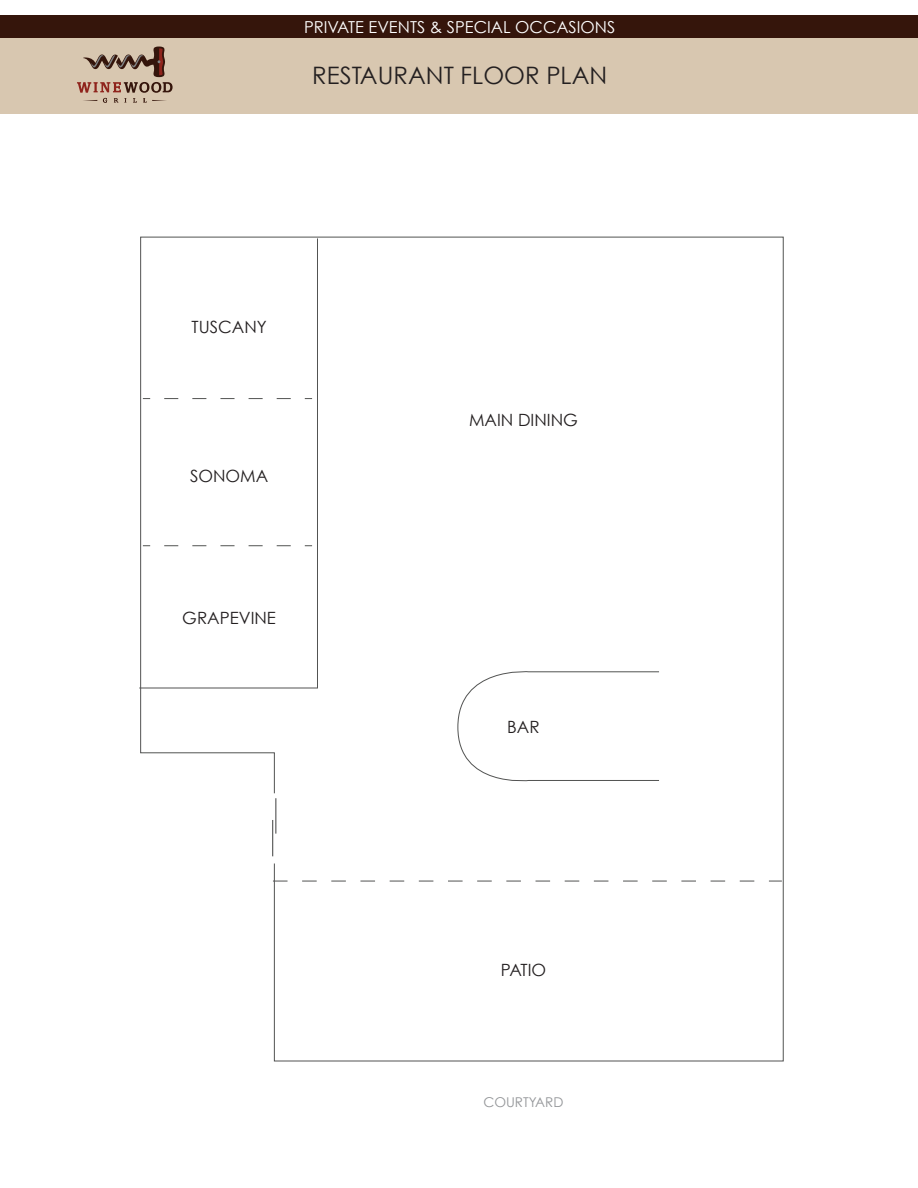
<style>
.page{position:relative;width:918px;height:1188px;background:#fff}
.page>*{position:absolute;margin:0;border:0;box-sizing:border-box;transform-origin:0 0}
.t1{font:24px "Century Gothic";color:#231f20}
.t2{font:16.95px "Century Gothic";color:#231f20}
.t3{font:16.5px "Century Gothic";color:#fff}
.t4{font:13.5px "Century Gothic";color:#939598}
</style>
<div class="page">
<div style="left:0;top:16px;width:918px;height:98px;background:#d8c7b0"></div>
<svg style="left:77px;top:47px;width:96px;height:56px"></svg>
<div style="left:0;top:16px;width:918px;height:22px;background:#35150b"></div>
<svg style="left:140px;top:236px;width:644px;height:826px"></svg>
<svg style="left:139px;top:238px;width:179px;height:451px"></svg>
<svg style="left:457px;top:666px;width:203px;height:122px"></svg>
<hr style="left:275px;top:798px;width:1px;height:36px;background:#525352">
<hr style="left:272px;top:820px;width:1px;height:36px;background:#525352">
<svg style="left:273px;top:881px;width:509px;height:1px"></svg>
<p class="t3" style="left:304px;top:17px;width:313px">PRIVATE EVENTS &amp; SPECIAL OCCASIONS</p>
<h1 class="t1" style="left:312px;top:61px;width:297px">RESTAURANT FLOOR PLAN</h1>
<p class="t2" style="left:191px;top:316px;width:77px">TUSCANY</p>
<p class="t2" style="left:190px;top:466px;width:80px">SONOMA</p>
<p class="t2" style="left:182px;top:608px;width:95px">GRAPEVINE</p>
<p class="t2" style="left:469px;top:409px;width:110px">MAIN DINING</p>
<p class="t2" style="left:507px;top:717px;width:34px">BAR</p>
<p class="t2" style="left:501px;top:960px;width:47px">PATIO</p>
<p class="t4" style="left:483px;top:1094px;width:82px">COURTYARD</p>
</div>
